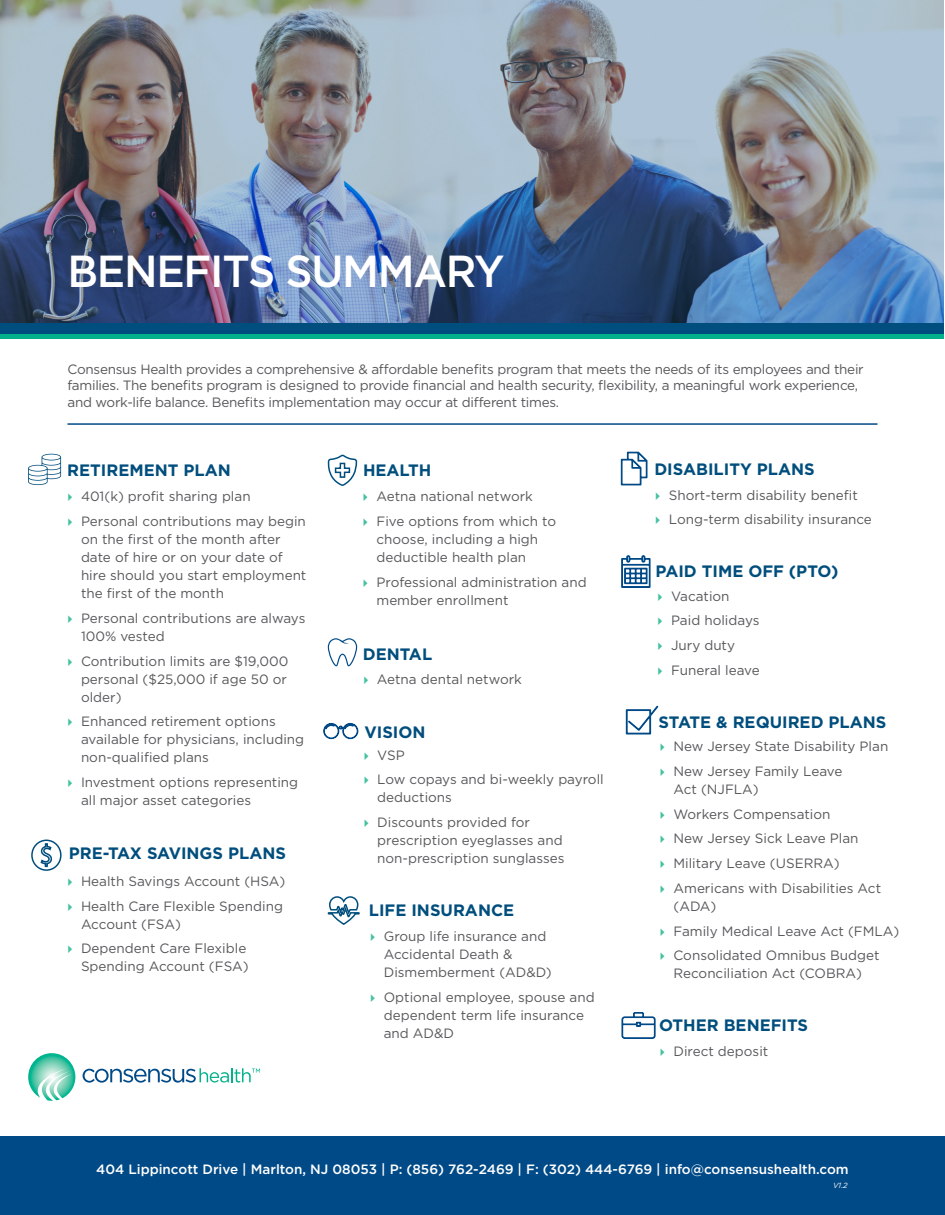
<style>
.page{position:relative;width:945px;height:1215px;background:#fff}
.page>*{position:absolute;margin:0;border:0;box-sizing:border-box;transform-origin:0 0}
.t1{font:500 44.85px "Gotham";letter-spacing:-.03em;color:#fff;scale:.95 1}
.t2{font:700 16.5px "Gotham";color:#004e7d}
.t3{font:13.5px/24.8px "Gotham";color:#57585a}
.t4{font:13.5px/16.5px "Gotham";letter-spacing:-.02em;color:#57585a}
.t5{font:500 13.5px "Gotham";color:#fff}
.t6{font:italic 7.5px "Gotham";color:#fff}
</style>
<div class="page">
<img style="left:0;top:0;width:944px;height:323px">
<div style="left:0;top:333px;width:944px;height:6px;background:#00b189"></div>
<hr style="left:68px;top:423px;width:810px;height:2px;background:#004a87">
<div style="left:0;top:323px;width:944px;height:11px;background:#004e7d"></div>
<div style="left:0;top:1137px;width:945px;height:78px;background:#004a87"></div>
<svg style="left:28px;top:454px;width:33px;height:31px"></svg>
<svg style="left:327px;top:896px;width:33px;height:29px"></svg>
<svg style="left:327px;top:454px;width:31px;height:32px"></svg>
<svg style="left:31px;top:839px;width:31px;height:32px"></svg>
<svg style="left:621px;top:555px;width:30px;height:33px"></svg>
<svg style="left:626px;top:706px;width:33px;height:29px"></svg>
<svg style="left:323px;top:723px;width:35px;height:16px"></svg>
<svg style="left:621px;top:1012px;width:35px;height:27px"></svg>
<svg style="left:28px;top:1053px;width:47px;height:48px"></svg>
<svg style="left:83px;top:1068px;width:177px;height:15px"></svg>
<svg style="left:328px;top:638px;width:29px;height:28px"></svg>
<svg style="left:621px;top:452px;width:27px;height:34px"></svg>
<h1 class="t1" style="left:68px;top:241px;width:462px">BENEFITS SUMMARY</h1>
<p class="t4" style="left:68px;top:360px;width:798px">Consensus Health provides a comprehensive &amp; affordable benefits program that meets the needs of its employees and their families. The benefits program is designed to provide financial and health security, flexibility, a meaningful work experience, and work-life balance. Benefits implementation may occur at different times.</p>
<p class="t2" style="left:67px;top:460px;width:165px">RETIREMENT PLAN</p>
<p class="t2" style="left:363px;top:460px;width:70px">HEALTH</p>
<p class="t3" style="left:81px;top:484px;width:226px">401(k) profit sharing plan<br>Personal contributions may begin</p>
<p class="t3" style="left:81px;top:530px;width:227px;line-height:18px">on the first of the month after date of hire or on your date of hire should you start employment the first of the month</p>
<p class="t3" style="left:81px;top:609px;width:226px;line-height:18px">Personal contributions are always<br>100% vested</p>
<p class="t3" style="left:81px;top:652px;width:209px;line-height:18px;text-align:justify">Contribution limits are $19,000 personal ($25,000 if age 50 or older)</p>
<p class="t3" style="left:81px;top:712px;width:225px;line-height:18px">Enhanced retirement options available for physicians, including non-qualified plans</p>
<p class="t3" style="left:81px;top:773px;width:219px;line-height:18px">Investment options representing all major asset categories</p>
<p class="t2" style="left:69px;top:843px;width:219px">PRE-TAX SAVINGS PLANS</p>
<p class="t3" style="left:81px;top:868px;width:206px">Health Savings Account (HSA)<br>Health Care Flexible Spending</p>
<p class="t3" style="left:81px;top:911px;width:167px">Account (FSA)<br>Dependent Care Flexible</p>
<p class="t3" style="left:81px;top:954px;width:169px">Spending Account (FSA)</p>
<p class="t3" style="left:376px;top:484px;width:181px">Aetna national network<br>Five options from which to</p>
<p class="t3" style="left:376px;top:530px;width:163px;line-height:18px">choose, including a high deductible health plan</p>
<p class="t3" style="left:376px;top:573px;width:212px;line-height:18px">Professional administration and member enrollment</p>
<p class="t2" style="left:363px;top:643px;width:71px">DENTAL</p>
<p class="t3" style="left:377px;top:666px;width:147px">Aetna dental network</p>
<p class="t2" style="left:364px;top:721px;width:63px">VISION</p>
<p class="t3" style="left:377px;top:742px;width:228px">VSP<br>Low copays and bi-weekly payroll</p>
<p class="t3" style="left:377px;top:785px;width:154px">deductions<br>Discounts provided for</p>
<p class="t3" style="left:377px;top:831px;width:189px;line-height:18px">prescription eyeglasses and non-prescription sunglasses</p>
<p class="t2" style="left:369px;top:900px;width:147px">LIFE INSURANCE</p>
<p class="t3" style="left:384px;top:927px;width:170px;line-height:18px">Group life insurance and<br>Accidental Death &amp;<br>Dismemberment (AD&amp;D)</p>
<p class="t3" style="left:384px;top:988px;width:212px;line-height:18px">Optional employee, spouse and dependent term life insurance and AD&amp;D</p>
<p class="t2" style="left:654px;top:458px;width:162px">DISABILITY PLANS</p>
<p class="t3" style="left:669px;top:482px;width:205px">Short-term disability benefit<br>Long-term disability insurance</p>
<p class="t2" style="left:655px;top:560px;width:184px">PAID TIME OFF (PTO)</p>
<p class="t3" style="left:671px;top:583px;width:90px">Vacation<br>Paid holidays<br>Jury duty<br>Funeral leave</p>
<p class="t2" style="left:658px;top:711px;width:229px">STATE &amp; REQUIRED PLANS</p>
<p class="t3" style="left:674px;top:734px;width:216px">New Jersey State Disability Plan<br>New Jersey Family Leave</p>
<p class="t3" style="left:674px;top:777px;width:209px">Act (NJFLA)<br>Workers Compensation<br>New Jersey Sick Leave Plan<br>Military Leave (USERRA)<br>Americans with Disabilities Act</p>
<p class="t3" style="left:674px;top:894px;width:227px">(ADA)<br>Family Medical Leave Act (FMLA)<br>Consolidated Omnibus Budget</p>
<p class="t3" style="left:674px;top:961px;width:190px">Reconciliation Act (COBRA)</p>
<p class="t2" style="left:659px;top:1014px;width:151px">OTHER BENEFITS</p>
<p class="t3" style="left:674px;top:1038px;width:96px">Direct deposit</p>
<p class="t5" style="left:96px;top:1160px;width:754px">404 Lippincott Drive | Marlton, NJ 08053 | P: (856) 762-2469 | F: (302) 444-6769 | info@consensushealth.com</p>
<p class="t6" style="left:833px;top:1181px;width:16px">V1.2</p>
</div>
